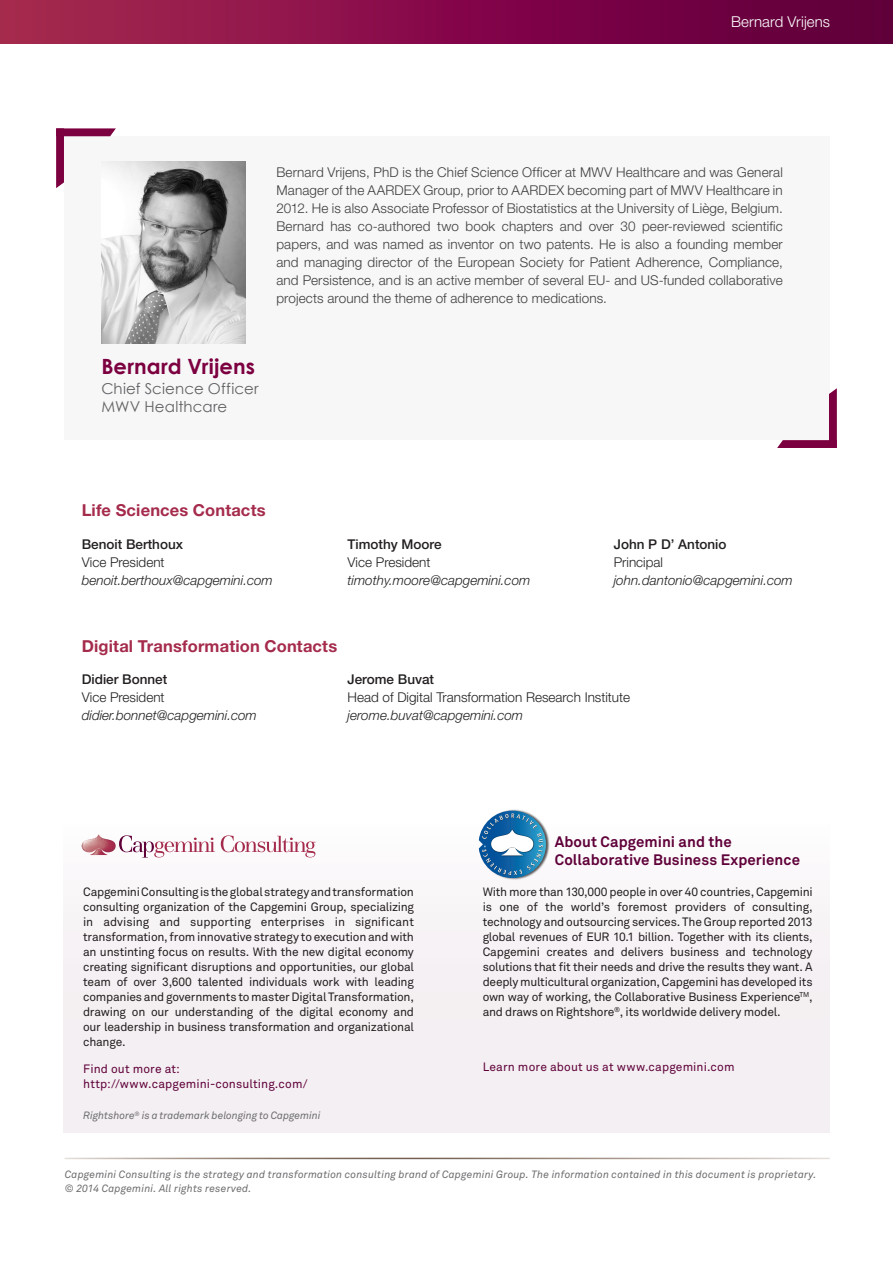
<style>
.page{position:relative;width:893px;height:1263px;background:#fff}
.page>*{position:absolute;margin:0;border:0;box-sizing:border-box;transform-origin:0 0}
.Body_Text{font:700 21px "Century Gothic";letter-spacing:.005em;color:#7c0040}
.Bullets{font:700 16.5px "Helvetica Neue LT Std";letter-spacing:.01em;color:#a52b4c}
.CC_CBE_Head{font:700 15px/18px "Akkurat Pro";letter-spacing:.005em;color:#5f0039}
.Body_Text-2{font:15px "Century Gothic";letter-spacing:.01em;color:#636366}
.Body_Text-3{font:300 15px "Helvetica Neue";letter-spacing:.005em;color:#fff}
.Body_Text-4{font:300 13.5px/18px "Helvetica Neue";letter-spacing:.01em;color:#3e3e3f;text-align:justify}
.t1{font:italic 300 13.5px/18px "Helvetica Neue";color:#231f20}
.t2{font:300 13.5px/18px "Helvetica Neue";color:#231f20}
.CBE_Text{font:12px/15px "Akkurat Pro";letter-spacing:-.02em;color:#231f20;text-align:justify}
.CC_CBE_URL{font:12px/15px "Akkurat Pro";letter-spacing:.01em;color:#5f0039}
.CBE_Text-2{font:12px "Akkurat Pro";letter-spacing:.015em;color:#5f0039}
.Capgemini_Consulting{font:italic 10.5px/13.5px "Akkurat Pro";letter-spacing:.015em;color:#6c6d70}
.Copyright{font:italic 10.5px "Akkurat Pro";letter-spacing:-.005em;color:#6c6d70}
.s1{font-weight:500;font-style:normal}
.s2{font-style:normal}
.s3{font-weight:500}
.s4{font-style:italic}
</style>
<div class="page">
<div style="left:0;top:0;width:893px;height:43px;background:linear-gradient(to right,#a82551,#5f003d)"></div>
<div style="left:64px;top:136px;width:765px;height:304px;background:#f7f7f8"></div>
<svg style="left:56px;top:128px;width:60px;height:60px"></svg>
<svg style="left:777px;top:388px;width:60px;height:60px"></svg>
<img style="left:101px;top:162px;width:145px;height:181px">
<div style="left:64px;top:803px;width:765px;height:329px;background:linear-gradient(to right,#f6f3f5,#f7f3f5)"></div>
<svg style="left:221px;top:835px;width:94px;height:22px"></svg>
<svg style="left:82px;top:834px;width:133px;height:24px"></svg>
<img style="left:478px;top:808px;width:72px;height:72px">
<svg style="left:479px;top:811px;width:67px;height:67px"></svg>
<p class="Body_Text-3" style="left:731px;top:13px;width:100px">Bernard Vrijens</p>
<p class="Body_Text-4" style="left:276px;top:163px;width:508px">Bernard Vrijens, PhD is the Chief Science Officer at MWV Healthcare and was General Manager of the AARDEX Group, prior to AARDEX becoming part of MWV Healthcare in 2012. He is also Associate Professor of Biostatistics at the University of Liège, Belgium.<br>Bernard has co-authored two book chapters and over 30 peer-reviewed scientific papers, and was named as inventor on two patents. He is also a founding member and managing director of the European Society for Patient Adherence, Compliance, and Persistence, and is an active member of several EU- and US-funded collaborative projects around the theme of adherence to medications.</p>
<p class="Body_Text" style="left:101px;top:350px;width:155px">Bernard Vrijens</p>
<p class="Body_Text-2" style="left:101px;top:378px;width:159px">Chief Science Officer</p>
<p class="Body_Text-2" style="left:101px;top:396px;width:127px">MWV Healthcare</p>
<p class="Bullets" style="left:82px;top:500px;width:185px">Life Sciences Contacts</p>
<p class="t1" style="left:82px;top:535px;width:193px"><span class="s1">Benoit Berthoux<br></span><span class="s2">Vice President </span>benoit.berthoux@capgemini.com</p>
<p class="t1" style="left:348px;top:535px;width:184px"><span class="s1">Timothy Moore<br></span><span class="s2">Vice President </span>timothy.moore@capgemini.com</p>
<p class="t1" style="left:614px;top:535px;width:181px"><span class="s1">John P D’ Antonio<br></span><span class="s2">Principal </span>john.dantonio@capgemini.com</p>
<p class="Bullets" style="left:82px;top:636px;width:257px">Digital Transformation Contacts</p>
<p class="t1" style="left:82px;top:670px;width:177px"><span class="s1">Didier Bonnet<br></span><span class="s2">Vice President </span>didier.bonnet@capgemini.com</p>
<p class="t2" style="left:348px;top:670px;width:284px"><span class="s3">Jerome Buvat<br></span>Head of Digital Transformation Research Institute <span class="s4">jerome.buvat@capgemini.com</span></p>
<p class="CC_CBE_Head" style="left:555px;top:833px;width:247px">About Capgemini and the<br>Collaborative Business Experience</p>
<p class="CBE_Text" style="left:83px;top:884px;width:332px">Capgemini Consulting is the global strategy and transformation consulting organization of the Capgemini Group, specializing in advising and supporting enterprises in significant transformation, from innovative strategy to execution and with an unstinting focus on results. With the new digital economy creating significant disruptions and opportunities, our global team of over 3,600 talented individuals work with leading companies and governments to master Digital Transformation, drawing on our understanding of the digital economy and our leadership in business transformation and organizational change.</p>
<p class="CC_CBE_URL" style="left:83px;top:1062px;width:226px">Find out more at: http://www.capgemini-consulting.com/</p>
<p class="Copyright" style="left:83px;top:1109px;width:239px">Rightshore<sup>®</sup> is a trademark belonging to Capgemini</p>
<p class="CBE_Text" style="left:483px;top:884px;width:332px">With more than 130,000 people in over 40 countries, Capgemini is one of the world’s foremost providers of consulting, technology and outsourcing services. The Group reported 2013 global revenues of EUR 10.1 billion. Together with its clients, Capgemini creates and delivers business and technology solutions that fit their needs and drive the results they want. A deeply multicultural organization, Capgemini has developed its own way of working, the Collaborative Business Experience<sup>TM</sup>, and draws on Rightshore<sup>®</sup>, its worldwide delivery model.</p>
<p class="CBE_Text-2" style="left:483px;top:1060px;width:253px">Learn more about us at www.capgemini.com</p>
<p class="Capgemini_Consulting" style="left:65px;top:1168px;width:753px">Capgemini Consulting is the strategy and transformation consulting brand of Capgemini Group. The information contained in this document is proprietary. © 2014 Capgemini. All rights reserved.</p>
</div>
